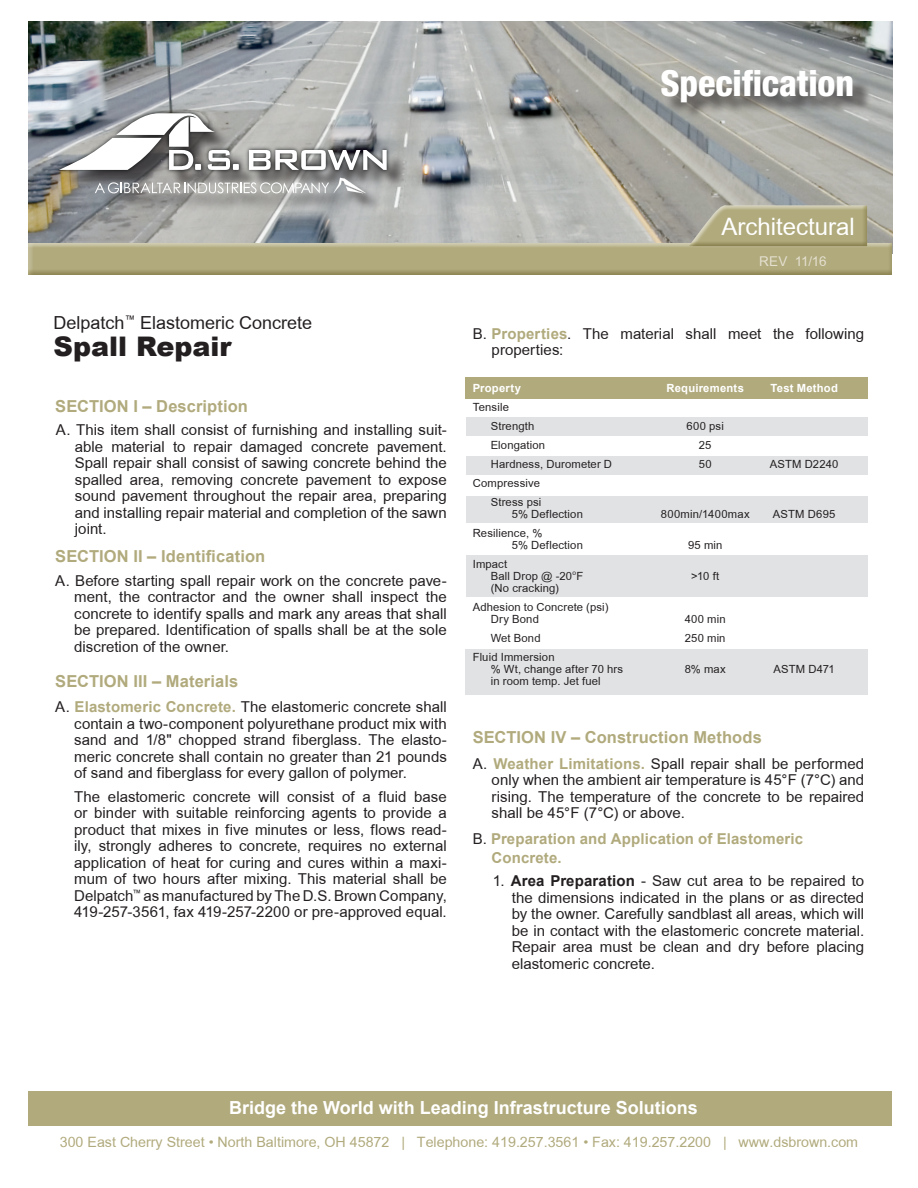
<style>
.page{position:relative;width:918px;height:1188px;background:#fff}
.page>*{position:absolute;margin:0;border:0;box-sizing:border-box;transform-origin:0 0}
.t1{font:800 condensed 36px "Helvetica Neue";letter-spacing:-.005em;color:#fff}
.t2{font:900 27px "Arial";color:#231f20}
.t3{font:24px "Arial";color:#fff}
.t4{font:700 18px "Arial";color:#fff}
.t5{font:18px "Arial";color:#231f20}
.t6{font:700 16.5px "Arial";letter-spacing:.005em;color:#b1aa7d}
.t7{font:15px/16.5px "Arial";color:#231f20;text-align:justify}
.t8{font:700 15px/18.8px "Arial";letter-spacing:.01em;color:#b1aa7d}
.t9{font:14.25px "Arial";color:#b1aa7d}
.t10{font:13.5px "Arial";letter-spacing:-.005em;color:#e4e0d0}
.t11{font:11.25px/19px "Arial";letter-spacing:.015em;color:#231f20}
.t12{font:700 11.25px "Arial";letter-spacing:.02em;color:#fff}
.t13{font:6.6px "Arial";color:#231f20}
.s1{font-weight:700;color:#b1aa7d}
.s2{font-weight:400;color:#231f20}
.s3{font-weight:700}
</style>
<div class="page">
<img style="left:28px;top:21px;width:864px;height:221px">
<div style="left:27px;top:242px;width:867px;height:35px;background:#b1aa7d;opacity:.75"></div>
<div style="left:687px;top:204px;width:181px;height:45px;background:#b1aa7d;opacity:.75"></div>
<div style="left:28px;top:1091px;width:864px;height:35px;background:#b1aa7d"></div>
<div style="left:62px;top:113px;width:346px;height:99px;background:#231f20;opacity:.75"></div>
<svg style="left:95px;top:178px;width:271px;height:15px;background:#aeaeae"></svg>
<img style="left:53px;top:107px;width:340px;height:69px">
<svg style="left:59px;top:113px;width:180px;height:57px"></svg>
<svg style="left:249px;top:150px;width:138px;height:20px"></svg>
<div style="left:664px;top:72px;width:207px;height:49px;background:#231f20;opacity:.75"></div>
<div style="left:465px;top:377px;width:402px;height:22px;background:#b1aa7d"></div>
<div style="left:466px;top:417px;width:401px;height:19px;background:#e1e2e4"></div>
<div style="left:466px;top:457px;width:401px;height:18px;background:#e1e2e4"></div>
<div style="left:466px;top:496px;width:401px;height:27px;background:#e1e2e4"></div>
<div style="left:466px;top:555px;width:401px;height:41px;background:#e1e2e4"></div>
<div style="left:465px;top:649px;width:402px;height:45px;background:#e1e2e4"></div>
<h1 class="t1" style="left:660px;top:61px;width:195px">Specification</h1>
<h3 class="t3" style="left:722px;top:210px;width:135px">Architectural</h3>
<p class="t5" style="left:54px;top:310px;width:260px">Delpatch<sup>™</sup> Elastomeric Concrete</p>
<h2 class="t2" style="left:54px;top:326px;width:179px">Spall Repair</h2>
<p class="t6" style="left:55px;top:395px;width:194px">SECTION I – Description</p>
<p class="t7" style="left:75px;top:422px;width:374px;text-indent:-19px">A. This item shall consist of furnishing and installing suit&shy;able material to repair damaged concrete pavement.<br>Spall repair shall consist of sawing concrete behind the spalled area, removing concrete pavement to expose sound pavement throughout the repair area, preparing and installing repair material and completion of the sawn joint.</p>
<p class="t6" style="left:55px;top:545px;width:211px">SECTION II – Identification</p>
<p class="t7" style="left:74px;top:572px;width:374px;text-indent:-19px">A. Before starting spall repair work on the concrete pave&shy;ment, the contractor and the owner shall inspect the concrete to identify spalls and mark any areas that shall be prepared. Identification of spalls shall be at the sole discretion of the owner.</p>
<p class="t6" style="left:55px;top:670px;width:185px">SECTION III – Materials</p>
<p class="t7" style="left:74px;top:699px;width:374px;text-indent:-19px">A. <span class="s1">Elastomeric Concrete.</span> The elastomeric concrete shall contain a two-component polyurethane product mix with sand and 1/8" chopped strand fiberglass. The elasto&shy;meric concrete shall contain no greater than 21 pounds of sand and fiberglass for every gallon of polymer.</p>
<p class="t7" style="left:74px;top:788px;width:374px">The elastomeric concrete will consist of a fluid base or binder with suitable reinforcing agents to provide a product that mixes in five minutes or less, flows read&shy;ily, strongly adheres to concrete, requires no external application of heat for curing and cures within a maxi&shy;mum of two hours after mixing. This material shall be Delpatch<sup>™</sup> as manufactured by The D.S. Brown Company, 419-257-3561, fax 419-257-2200 or pre-approved equal.</p>
<p class="t10" style="left:759px;top:252px;width:69px">REV 11/16</p>
<p class="t7" style="left:492px;top:325px;width:374px;text-indent:-19px">B. <span class="s1">Properties</span>. The material shall meet the following properties:</p>
<p class="t12" style="left:473px;top:380px;width:50px">Property</p>
<p class="t12" style="left:667px;top:380px;width:79px">Requirements</p>
<p class="t12" style="left:771px;top:380px;width:69px">Test Method</p>
<p class="t11" style="left:491px;top:397px;width:45px;text-indent:-18px">Tensile<br>Strength</p>
<p class="t11" style="left:687px;top:416px;width:39px">600 psi</p>
<p class="t11" style="left:491px;top:435px;width:56px">Elongation</p>
<p class="t11" style="left:699px;top:435px;width:14px">25</p>
<p class="t11" style="left:491px;top:454px;width:123px">Hardness, Durometer D</p>
<p class="t11" style="left:699px;top:454px;width:14px">50</p>
<p class="t11" style="left:770px;top:454px;width:70px">ASTM D2240</p>
<p class="t11" style="left:473px;top:473px;width:70px;text-align:right">Compressive<br>Stress psi</p>
<p class="t11" style="left:512px;top:504px;width:73px">5% Deflection</p>
<p class="t11" style="left:661px;top:504px;width:90px">800min/1400max</p>
<p class="t11" style="left:773px;top:504px;width:64px">ASTM D695</p>
<p class="t11" style="left:512px;top:527px;width:73px;line-height:12px;text-indent:-39px">Resilience, %<br>5% Deflection</p>
<p class="t11" style="left:688px;top:535px;width:36px">95 min</p>
<p class="t11" style="left:491px;top:558px;width:94px;line-height:12px;text-indent:-18px">Impact<br>Ball Drop @ -20 F</p>
<p class="t13" style="left:573px;top:568px;width:5px">o</p>
<p class="t11" style="left:691px;top:566px;width:30px">&gt;10 ft</p>
<p class="t11" style="left:473px;top:578px;width:137px;text-indent:18px">(No cracking)<br>Adhesion to Concrete (psi)</p>
<p class="t11" style="left:491px;top:609px;width:50px">Dry Bond</p>
<p class="t11" style="left:685px;top:609px;width:42px">400 min</p>
<p class="t11" style="left:491px;top:628px;width:51px">Wet Bond</p>
<p class="t11" style="left:685px;top:628px;width:42px">250 min</p>
<p class="t11" style="left:491px;top:651px;width:134px;line-height:12px;text-indent:-18px">Fluid Immersion<br>% Wt, change after 70 hrs</p>
<p class="t11" style="left:685px;top:659px;width:43px">8% max</p>
<p class="t11" style="left:774px;top:659px;width:63px">ASTM D471</p>
<p class="t11" style="left:491px;top:671px;width:112px">in room temp. Jet fuel</p>
<p class="t6" style="left:473px;top:726px;width:291px">SECTION IV – Construction Methods</p>
<p class="t7" style="left:492px;top:755px;width:374px;text-indent:-19px">A. <span class="s1">Weather Limitations.</span> Spall repair shall be performed only when the ambient air temperature is 45°F (7°C) and rising. The temperature of the concrete to be repaired shall be 45°F (7°C) or above.</p>
<p class="t8" style="left:492px;top:830px;width:313px;text-indent:-19px"><span class="s2">B.</span> Preparation and Application of Elastomeric<br>Concrete.</p>
<p class="t7" style="left:512px;top:873px;width:354px;text-indent:-19px">1. <span class="s3">Area Preparation</span> - Saw cut area to be repaired to the dimensions indicated in the plans or as directed by the owner. Carefully sandblast all areas, which will be in contact with the elastomeric concrete material.<br>Repair area must be clean and dry before placing elastomeric concrete.</p>
<p class="t4" style="left:229px;top:1096px;width:470px">Bridge the World with Leading Infrastructure Solutions</p>
<p class="t9" style="left:60px;top:1133px;width:800px">300 East Cherry Street • North Baltimore, OH 45872 | Telephone: 419.257.3561 • Fax: 419.257.2200 | www.dsbrown.com</p>
</div>
